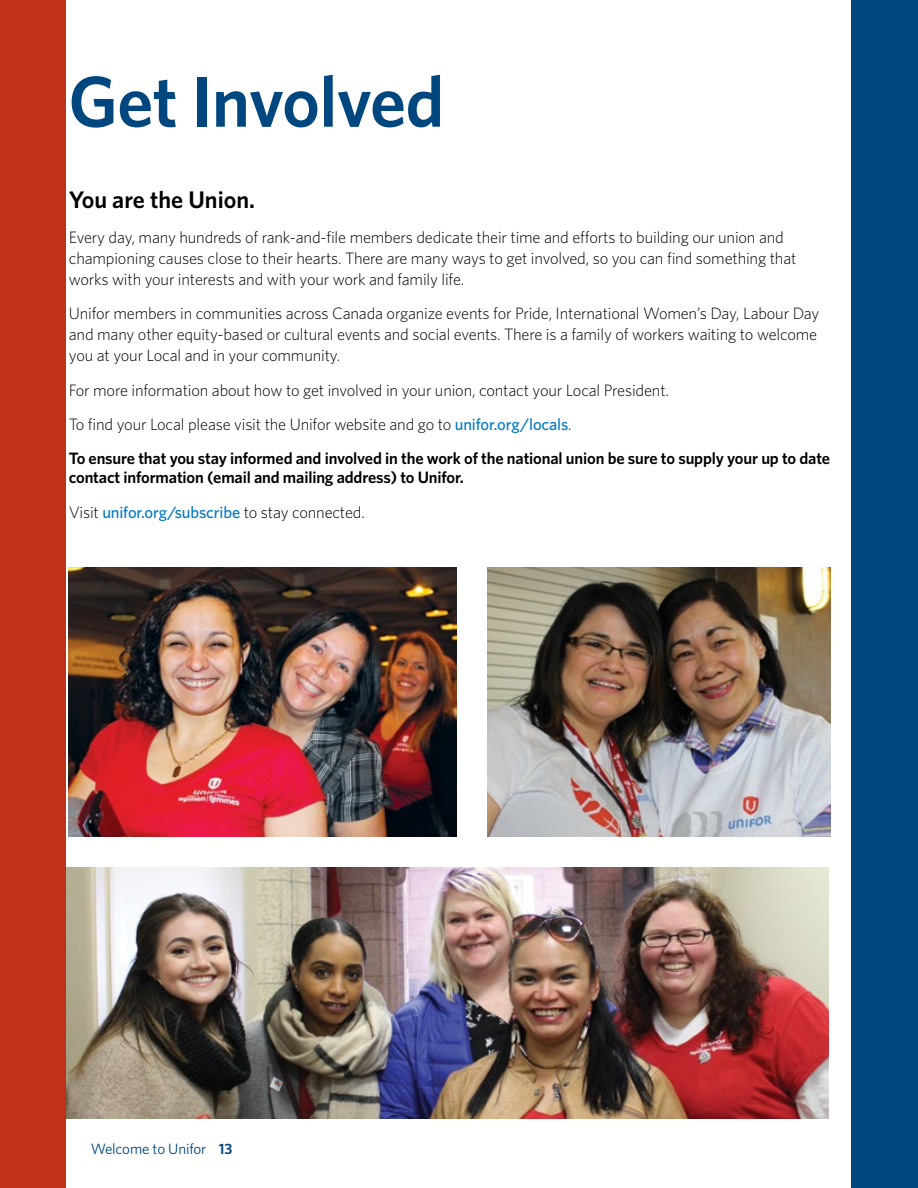
<style>
.page{position:relative;width:918px;height:1188px;background:#fff}
.page>*{position:absolute;margin:0;border:0;box-sizing:border-box;transform-origin:0 0}
.t1{font:600 72px "Whitney";letter-spacing:-.01em;color:#004780}
.t2{font:600 24px "Whitney";color:#000}
.t3{font:300 16.5px/21px "Whitney";letter-spacing:-.01em;color:#000}
.t4{font:600 16.5px/34.5px "Whitney";letter-spacing:-.01em;color:#000}
.t5{font:15px "Whitney";letter-spacing:-.01em;color:#004780}
.s1{font-weight:500;color:#0079c1}
.s2{font-weight:600}
.s3{font-weight:300}
</style>
<div class="page">
<div style="left:0;top:0;width:66px;height:1188px;background:#c0311a"></div>
<img style="left:68px;top:567px;width:389px;height:269px">
<img style="left:487px;top:567px;width:343px;height:269px">
<img style="left:67px;top:868px;width:762px;height:251px">
<div style="left:852px;top:0;width:66px;height:1188px;background:#004780"></div>
<h1 class="t1" style="left:68px;top:54px;width:378px">Get Involved</h1>
<h2 class="t2" style="left:69px;top:184px;width:188px">You are the Union.</h2>
<p class="t3" style="left:69px;top:226px;width:729px">Every day, many hundreds of rank-and-file members dedicate their time and efforts to building our union and championing causes close to their hearts. There are many ways to get involved, so you can find something that works with your interests and with your work and family life.</p>
<p class="t3" style="left:69px;top:302px;width:752px">Unifor members in communities across Canada organize events for Pride, International Women’s Day, Labour Day and many other equity-based or cultural events and social events. There is a family of workers waiting to welcome you at your Local and in your community.</p>
<p class="t3" style="left:69px;top:373px;width:763px;line-height:33.9px">For more information about how to get involved in your union, contact your Local President.<br>To find your Local please visit the Unifor website and go to <span class="s1">unifor.org/locals</span>.<br><span class="s2">To ensure that you stay informed and involved in the work of the national union be sure to supply your up to date</span></p>
<p class="t4" style="left:69px;top:460px;width:397px">contact information (email and mailing address) to Unifor.<br><span class="s3">Visit</span> <span class="s1">unifor.org/subscribe</span> <span class="s3">to stay connected.</span></p>
<p class="t5" style="left:91px;top:1139px;width:143px">Welcome to Unifor <span class="s2">13</span></p>
</div>
